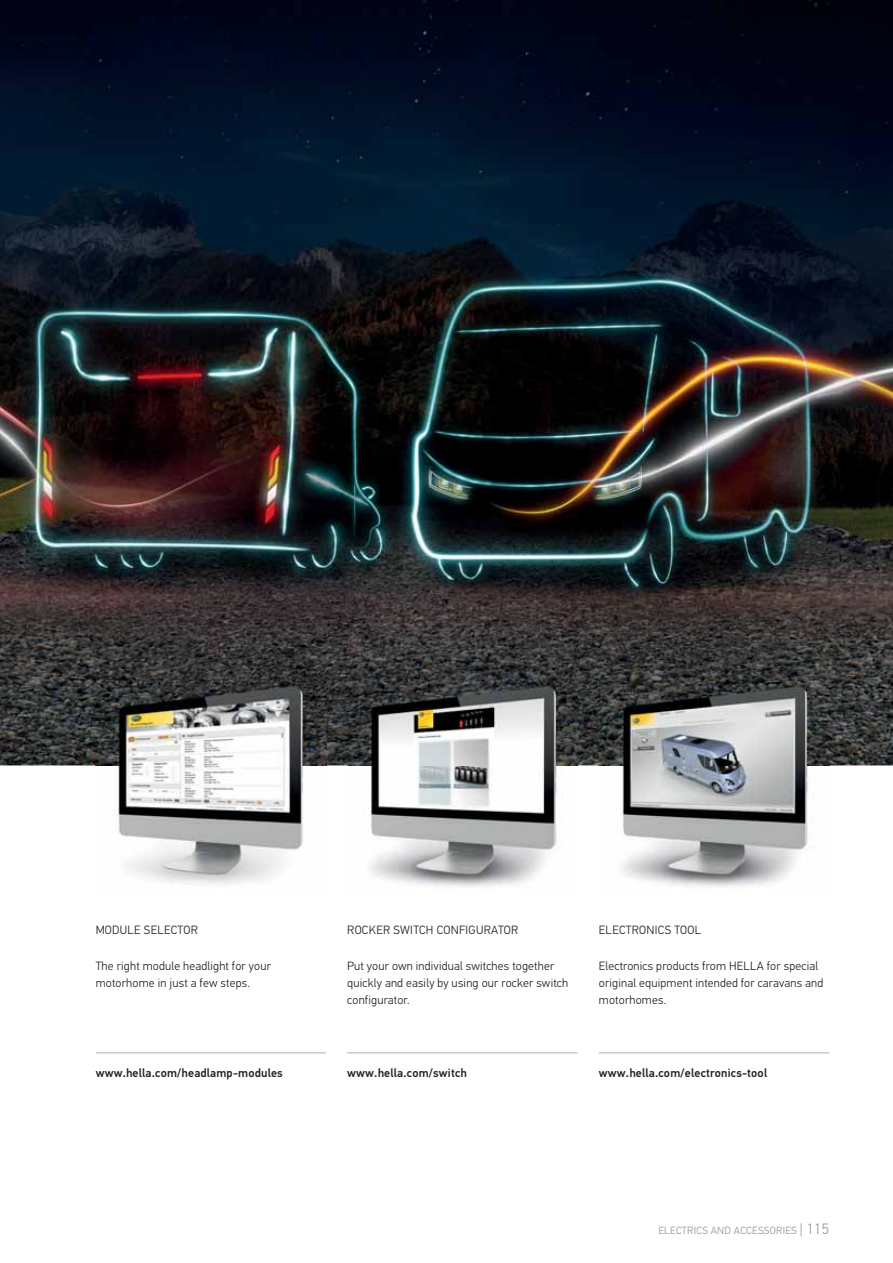
<style>
.page{position:relative;width:893px;height:1263px;background:#fff}
.page>*{position:absolute;margin:0;border:0;box-sizing:border-box;transform-origin:0 0}
.t1{font:300 12px/16.8px "Hella DIN Universal";letter-spacing:.015em;color:#231f20}
.t2{font:500 12px "Hella DIN Universal";letter-spacing:.015em;color:#231f20}
.t3{font:300 10.5px "Hella DIN Universal";letter-spacing:.025em;color:#939598}
.s1{font-size:15px}
</style>
<div class="page">
<img style="left:0;top:0;width:893px;height:765px">
<img style="left:96px;top:670px;width:230px;height:215px">
<img style="left:347px;top:670px;width:231px;height:217px">
<img style="left:599px;top:670px;width:230px;height:217px">
<hr style="left:96px;top:1052px;width:230px;height:1px;background:#a3b1bb">
<hr style="left:347px;top:1052px;width:231px;height:1px;background:#a3b1bb">
<hr style="left:599px;top:1052px;width:230px;height:1px;background:#a3b1bb">
<p class="t1" style="left:96px;top:923px;width:104px">MODULE SELECTOR</p>
<p class="t1" style="left:96px;top:959px;width:177px">The right module headlight for your motorhome in just a few steps.</p>
<p class="t1" style="left:347px;top:923px;width:172px">ROCKER SWITCH CONFIGURATOR</p>
<p class="t1" style="left:347px;top:959px;width:222px">Put your own individual switches together quickly and easily by using our rocker switch configurator.</p>
<p class="t1" style="left:599px;top:923px;width:104px">ELECTRONICS TOOL</p>
<p class="t1" style="left:599px;top:959px;width:226px">Electronics products from HELLA for special original equipment intended for caravans and motorhomes.</p>
<p class="t2" style="left:96px;top:1069px;width:189px">www.hella.com/headlamp-modules</p>
<p class="t2" style="left:347px;top:1069px;width:121px">www.hella.com/switch</p>
<p class="t2" style="left:599px;top:1069px;width:170px">www.hella.com/electronics-tool</p>
<p class="t3" style="left:658px;top:1226px;width:172px">ELECTRICS AND ACCESSORIES <span class="s1">| 115</span></p>
</div>
